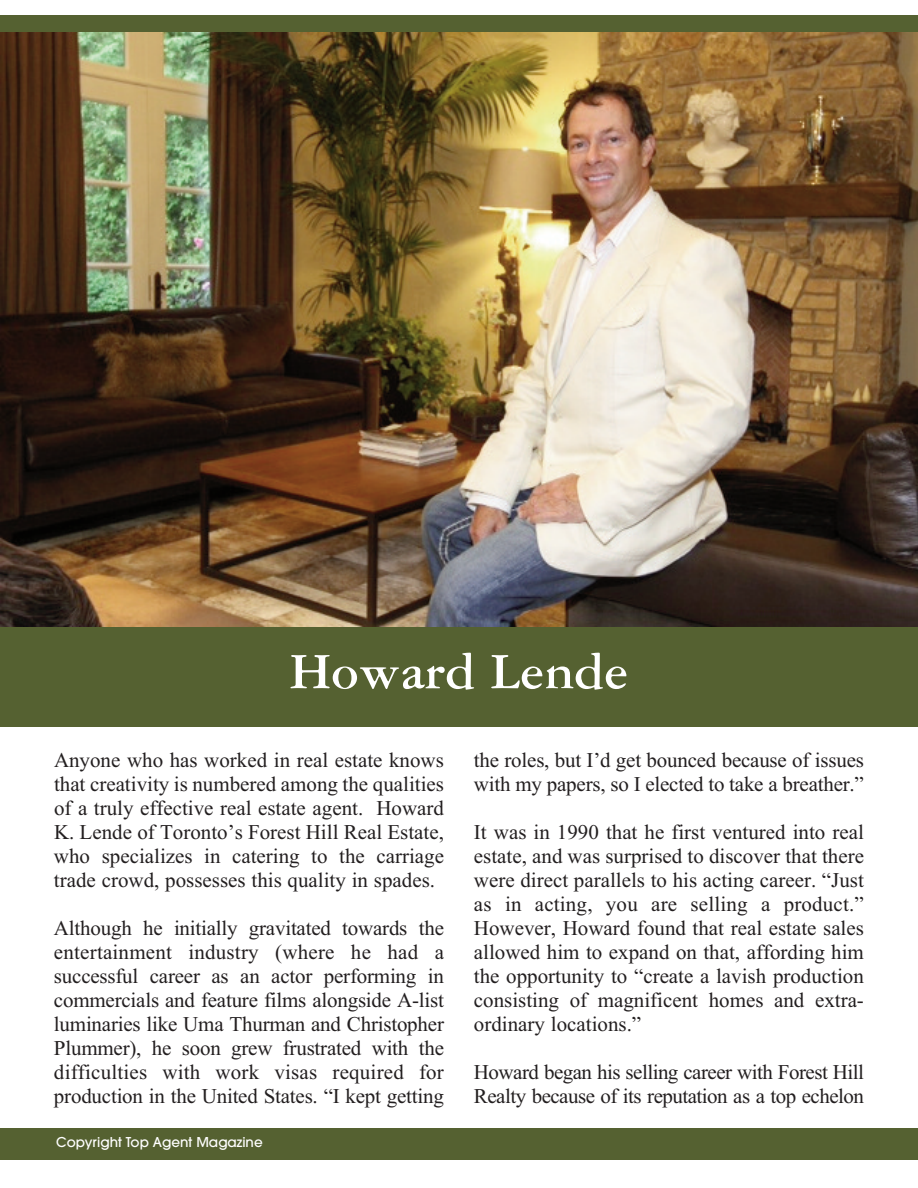
<style>
.page{position:relative;width:918px;height:1188px;background:#fff}
.page>*{position:absolute;margin:0;border:0;box-sizing:border-box;transform-origin:0 0}
.t1{font:700 54px "Garamond Three";color:#fff}
.t2{font:21px/24px "Times New Roman";letter-spacing:-.01em;color:#231f20;text-align:justify}
.t3{font:500 13.5px "Avant Garde";color:#fff}
</style>
<div class="page">
<div style="left:0;top:626px;width:918px;height:101px;background:#556131"></div>
<div style="left:0;top:1128px;width:918px;height:32px;background:#556131"></div>
<img style="left:0;top:32px;width:918px;height:594px">
<div style="left:0;top:15px;width:918px;height:17px;background:#556131"></div>
<h1 class="t1" style="left:290px;top:653px;width:340px">Howard Lende</h1>
<p class="t2" style="left:54px;top:748px;width:392px">Anyone who has worked in real estate knows that creativity is numbered among the qualities of a truly effective real estate agent. Howard K. Lende of Toronto’s Forest Hill Real Estate, who specializes in catering to the carriage trade crowd, possesses this quality in spades.</p>
<p class="t2" style="left:54px;top:916px;width:392px">Although he initially gravitated towards the entertainment industry (where he had a successful career as an actor performing in commercials and feature films alongside A-list luminaries like Uma Thurman and Christopher Plummer), he soon grew frustrated with the difficulties with work visas required for production in the United States. “I kept getting</p>
<p class="t3" style="left:56px;top:1137px;width:208px">Copyright Top Agent Magazine</p>
<p class="t2" style="left:474px;top:748px;width:392px">the roles, but I’d get bounced because of issues with my papers, so I elected to take a breather.”</p>
<p class="t2" style="left:474px;top:820px;width:392px">It was in 1990 that he first ventured into real estate, and was surprised to discover that there were direct parallels to his acting career. “Just as in acting, you are selling a product.” However, Howard found that real estate sales allowed him to expand on that, affording him the opportunity to “create a lavish production consisting of magnificent homes and extra&shy;ordinary locations.”</p>
<p class="t2" style="left:474px;top:1060px;width:392px">Howard began his selling career with Forest Hill<br>Realty because of its reputation as a top echelon</p>
</div>
